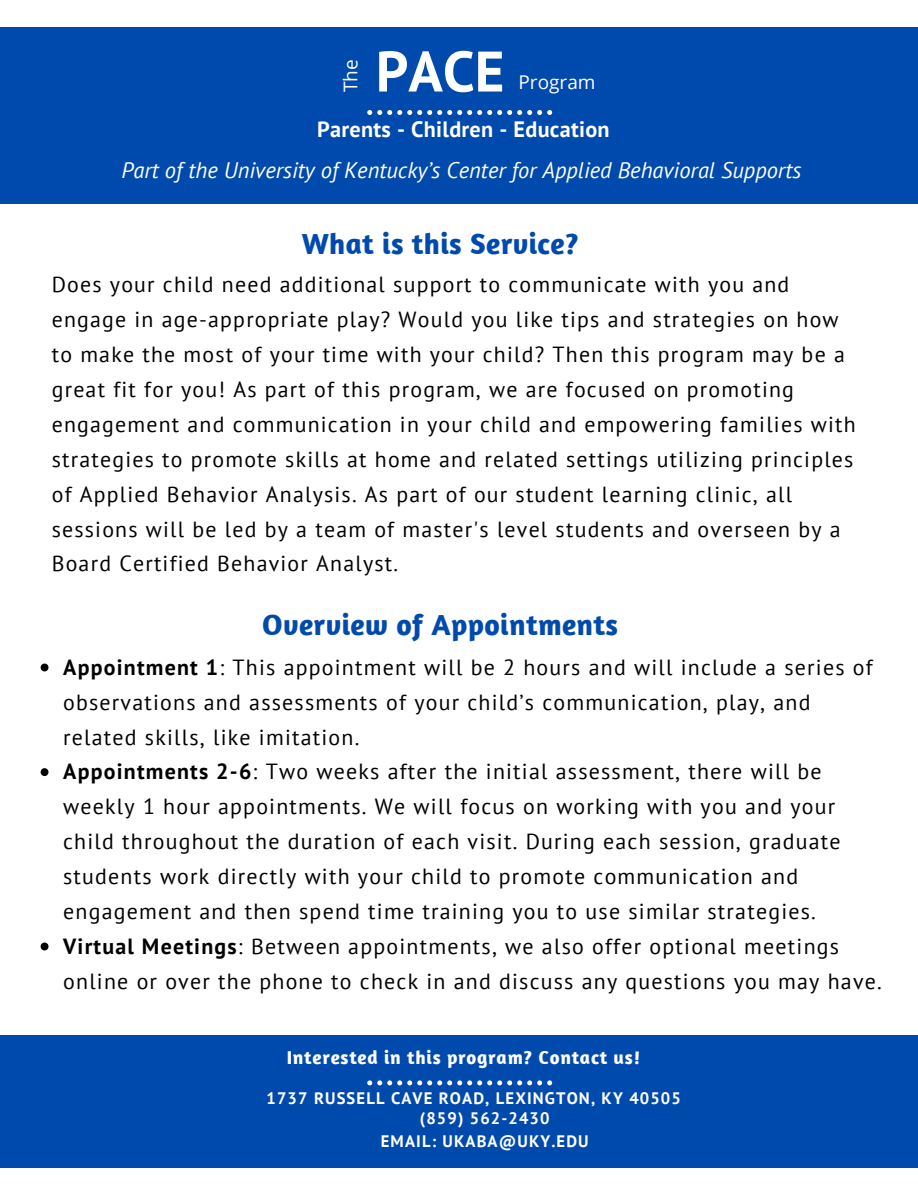
<style>
.page{position:relative;width:918px;height:1188px;background:#fff}
.page>*{position:absolute;margin:0;border:0;box-sizing:border-box;transform-origin:0 0}
.t1{font:700 57px "PT Sans";color:#fff}
.t2{font:700 29.7px "Amaranth";letter-spacing:.015em;color:#004aad}
.t3{font:italic 22.5px "PT Sans";color:#fff}
.t4{font:700 22.2px "PT Sans";letter-spacing:.015em;color:#fff}
.t5{font:21.9px/34.8px "PT Sans";letter-spacing:.055em;color:#000}
.t6{font:700 19.05px "Amaranth";letter-spacing:.04em;color:#fff}
.t7{font:19.05px "Open Sans";color:#fff}
.t8{font:700 16.65px "PT Sans";letter-spacing:.065em;color:#fff}
.s1{font-weight:700}
</style>
<div class="page">
<div style="left:0;top:27px;width:918px;height:130px;background:#004aad"></div>
<div style="left:0;top:1035px;width:918px;height:133px;background:#004aad"></div>
<svg style="left:367px;top:1080px;width:185px;height:5px"></svg>
<svg style="left:367px;top:110px;width:185px;height:5px"></svg>
<div style="left:0;top:157px;width:918px;height:47px;background:#004aad"></div>
<svg style="left:41px;top:664px;width:7px;height:7px"></svg>
<svg style="left:41px;top:768px;width:7px;height:8px"></svg>
<svg style="left:41px;top:943px;width:7px;height:7px"></svg>
<p class="t7" style="left:337px;top:92px;width:34px;rotate:-90deg">The</p>
<p class="t1" style="left:376px;top:33px;width:130px">PACE</p>
<p class="t7" style="left:519px;top:68px;width:79px">Program</p>
<p class="t4" style="left:317px;top:114px;width:294px">Parents - Children - Education</p>
<p class="t3" style="left:122px;top:155px;width:681px">Part of the University of Kentucky’s Center for Applied Behavioral Supports</p>
<p class="t2" style="left:302px;top:225px;width:278px">What is this Service?</p>
<p class="t5" style="left:52px;top:267px;width:805px">Does your child need additional support to communicate with you and engage in age-appropriate play? Would you like tips and strategies on how to make the most of your time with your child? Then this program may be a great fit for you! As part of this program, we are focused on promoting engagement and communication in your child and empowering families with strategies to promote skills at home and related settings utilizing principles of Applied Behavior Analysis. As part of our student learning clinic, all sessions will be led by a team of master's level students and overseen by a Board Certified Behavior Analyst.</p>
<p class="t2" style="left:262px;top:606px;width:357px">Overview of Appointments</p>
<p class="t5" style="left:63px;top:649px;width:811px"><span class="s1">Appointment 1</span>: This appointment will be 2 hours and will include a series of observations and assessments of your child’s communication, play, and related skills, like imitation.</p>
<p class="t5" style="left:63px;top:754px;width:779px"><span class="s1">Appointments 2-6</span>: Two weeks after the initial assessment, there will be weekly 1 hour appointments. We will focus on working with you and your child throughout the duration of each visit. During each session, graduate students work directly with your child to promote communication and engagement and then spend time training you to use similar strategies.</p>
<p class="t5" style="left:63px;top:928px;width:820px"><span class="s1">Virtual Meetings</span>: Between appointments, we also offer optional meetings online or over the phone to check in and discuss any questions you may have.</p>
<p class="t6" style="left:287px;top:1046px;width:355px">Interested in this program? Contact us!</p>
<p class="t8" style="left:267px;top:1087px;width:416px">1737 RUSSELL CAVE ROAD, LEXINGTON, KY 40505</p>
<p class="t8" style="left:420px;top:1107px;width:131px">(859) 562-2430</p>
<p class="t8" style="left:381px;top:1130px;width:209px">EMAIL: UKABA@UKY.EDU</p>
</div>
